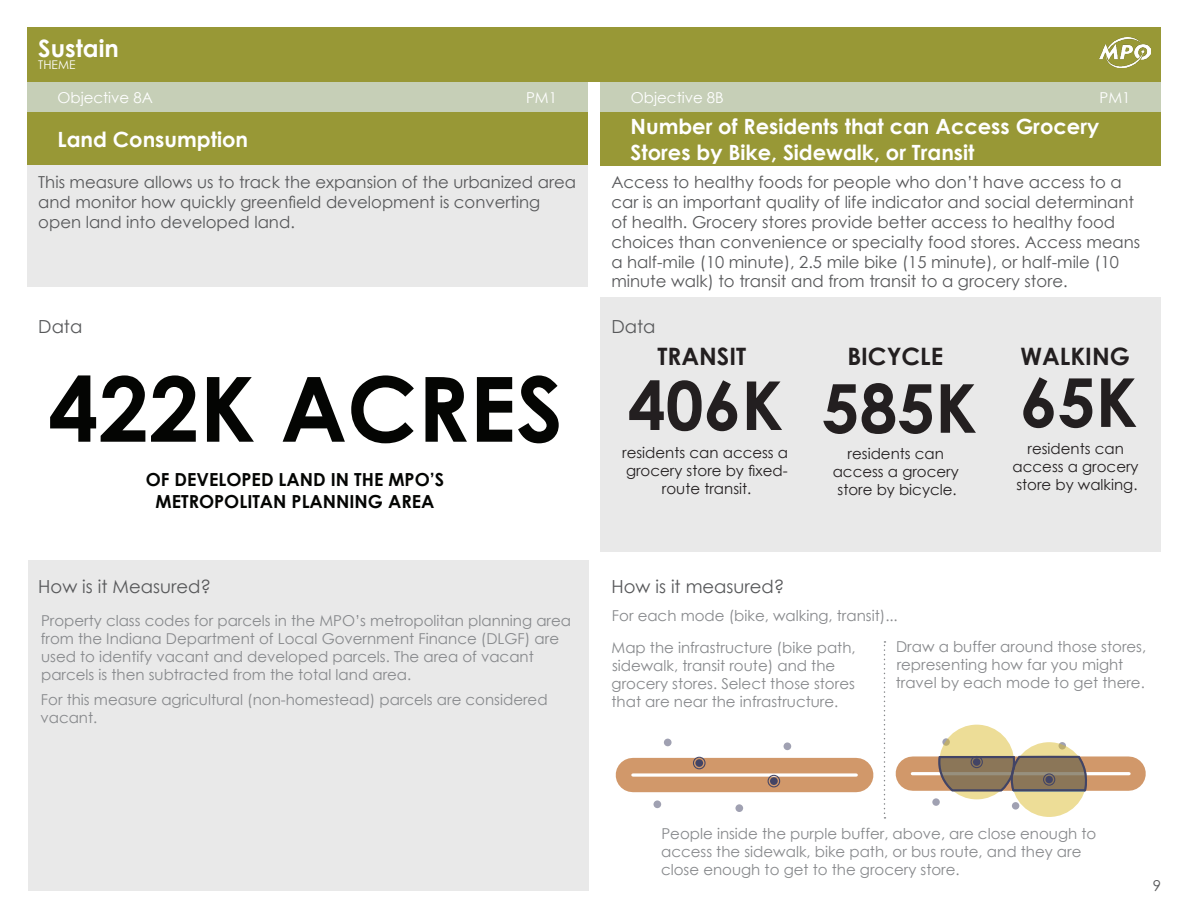
<style>
.page{position:relative;width:1188px;height:918px;background:#fff}
.page>*{position:absolute;margin:0;border:0;box-sizing:border-box;transform-origin:0 0}
.big_number{font:700 90px "Century Gothic";color:#040503}
.t1{font:700 67.5px "Century Gothic";color:#231f20}
.t2{font:700 24px "Century Gothic";color:#231f20}
.t3{font:700 24px "Century Gothic";color:#fff}
.t4{font:700 21px/25.2px "Century Gothic";color:#fff}
.t5{font:700 18px/21.6px "Century Gothic";color:#040503;text-align:center}
.How_is_it_Measured{font:18px "Century Gothic";color:#57585a}
.Data{font:18px "Century Gothic";color:#57585a}
.text_top__1{font:16.5px/19.8px "Century Gothic";color:#57585a}
.Measured_text{font:15px/18px "Century Gothic";color:#87898c}
.t6{font:15px/18px "Century Gothic";color:#231f20;text-align:center}
.t7{font:15px "Century Gothic";color:#fff}
.t8{font:15px "Century Gothic";color:#57585a}
.t9{font:12px "Century Gothic";color:#fff}
</style>
<div class="page">
<div style="left:27px;top:82px;width:561px;height:31px;background:#c6cfb7"></div>
<div style="left:600px;top:82px;width:561px;height:31px;background:#c6cfb7"></div>
<div style="left:27px;top:27px;width:1134px;height:55px;background:#989836"></div>
<div style="left:27px;top:113px;width:561px;height:53px;background:#989836"></div>
<div style="left:600px;top:113px;width:561px;height:53px;background:#989836"></div>
<div style="left:600px;top:297px;width:561px;height:255px;background:#e9e9e9"></div>
<div style="left:27px;top:165px;width:561px;height:121px;background:#e9e9e9"></div>
<div style="left:28px;top:561px;width:561px;height:330px;background:#e9e9e9"></div>
<div style="left:633px;top:758px;width:223px;height:34px;background:#d1986a"></div>
<svg style="left:633px;top:773px;width:223px;height:4px"></svg>
<div style="left:695px;top:759px;width:8px;height:8px;background:#424465;border-radius:50%"></div>
<div style="left:664px;top:739px;width:8px;height:7px;background:#a0a1b2;border-radius:50%"></div>
<div style="left:784px;top:742px;width:7px;height:8px;background:#a0a1b2;border-radius:50%"></div>
<div style="left:770px;top:777px;width:8px;height:8px;background:#424465;border-radius:50%"></div>
<div style="left:735px;top:804px;width:8px;height:8px;background:#a0a1b2;border-radius:50%"></div>
<div style="left:654px;top:800px;width:7px;height:8px;background:#a0a1b2;border-radius:50%"></div>
<div style="left:768px;top:775px;width:12px;height:12px;border:1px solid #424465;border-radius:50%"></div>
<div style="left:693px;top:757px;width:13px;height:12px;border:1px solid #424465;border-radius:50%"></div>
<div style="left:913px;top:756px;width:216px;height:35px;background:#d1986a"></div>
<hr style="left:912px;top:772px;width:217px;height:3px;background:#fff">
<svg style="left:942px;top:738px;width:8px;height:8px"></svg>
<div style="left:1059px;top:742px;width:7px;height:8px;background:#a0a1b2;border-radius:50%"></div>
<div style="left:1012px;top:802px;width:7px;height:8px;background:#a0a1b2;border-radius:50%"></div>
<svg style="left:932px;top:798px;width:8px;height:8px"></svg>
<div style="left:939px;top:725px;width:75px;height:74px;background:#eddd97;border-radius:50%"></div>
<div style="left:1012px;top:742px;width:75px;height:75px;background:#eddd97;border-radius:50%"></div>
<svg style="left:937px;top:755px;width:152px;height:38px;background:#8a7965"></svg>
<div style="left:1045px;top:776px;width:8px;height:7px;background:#424465;border-radius:50%"></div>
<div style="left:1043px;top:773px;width:12px;height:13px;border:1px solid #424465;border-radius:50%"></div>
<svg style="left:884px;top:641px;width:1px;height:178px"></svg>
<img style="left:1099px;top:37px;width:52px;height:31px">
<p class="t3" style="left:38px;top:30px;width:82px">Sustain</p>
<p class="t9" style="left:38px;top:57px;width:39px">THEME</p>
<p class="t7" style="left:57px;top:87px;width:97px">Objective 8A</p>
<p class="t7" style="left:526px;top:87px;width:32px">PM1</p>
<p class="t7" style="left:631px;top:87px;width:94px">Objective 8B</p>
<p class="t7" style="left:1100px;top:87px;width:32px">PM1</p>
<p class="t4" style="left:57px;top:126px;width:192px">Land Consumption</p>
<p class="t4" style="left:631px;top:113px;width:470px">Number of Residents that can Access Grocery<br>Stores by Bike, Sidewalk, or Transit</p>
<p class="text_top__1" style="left:38px;top:172px;width:539px">This measure allows us to track the expansion of the urbanized area and monitor how quickly greenfield development is converting open land into developed land.</p>
<p class="text_top__1" style="left:611px;top:172px;width:530px">Access to healthy foods for people who don’t have access to a car is an important quality of life indicator and social determinant of health. Grocery stores provide better access to healthy food choices than convenience or specialty food stores. Access means a half-mile (10 minute), 2.5 mile bike (15 minute), or half-mile (10 minute walk) to transit and from transit to a grocery store.</p>
<p class="Data" style="left:38px;top:314px;width:46px">Data</p>
<p class="big_number" style="left:48px;top:341px;width:516px">422K ACRES</p>
<p class="t5" style="left:146px;top:468px;width:300px">OF DEVELOPED LAND IN THE MPO’S<br>METROPOLITAN PLANNING AREA</p>
<p class="How_is_it_Measured" style="left:38px;top:574px;width:174px">How is it Measured?</p>
<p class="Measured_text" style="left:41px;top:612px;width:532px">Property class codes for parcels in the MPO’s metropolitan planning area from the Indiana Department of Local Government Finance (DLGF) are used to identify vacant and developed parcels. The area of vacant parcels is then subtracted from the total land area.</p>
<p class="Measured_text" style="left:40px;top:690px;width:509px">For this measure agricultural (non-homestead) parcels are considered vacant.</p>
<p class="Data" style="left:611px;top:314px;width:46px">Data</p>
<p class="t2" style="left:657px;top:338px;width:90px">TRANSIT</p>
<p class="t1" style="left:628px;top:354px;width:157px">406K</p>
<p class="t6" style="left:622px;top:443px;width:168px">residents can access a grocery store by fixed&shy;route transit.</p>
<p class="t2" style="left:847px;top:338px;width:97px">BICYCLE</p>
<p class="t1" style="left:822px;top:357px;width:157px">585K</p>
<p class="t6" style="left:833px;top:444px;width:128px">residents can access a grocery store by bicycle.</p>
<p class="t2" style="left:1021px;top:338px;width:111px">WALKING</p>
<p class="t1" style="left:1020px;top:351px;width:119px">65K</p>
<p class="t6" style="left:1013px;top:439px;width:128px">residents can access a grocery store by walking.</p>
<p class="How_is_it_Measured" style="left:611px;top:574px;width:175px">How is it measured?</p>
<p class="Measured_text" style="left:612px;top:606px;width:287px">For each mode (bike, walking, transit)...</p>
<p class="Measured_text" style="left:612px;top:638px;width:246px">Map the infrastructure (bike path, sidewalk, transit route) and the grocery stores. Select those stores that are near the infrastructure.</p>
<p class="Measured_text" style="left:896px;top:638px;width:252px">Draw a buffer around those stores, representing how far you might travel by each mode to get there.</p>
<p class="Measured_text" style="left:661px;top:825px;width:437px">People inside the purple buffer, above, are close enough to access the sidewalk, bike path, or bus route, and they are close enough to get to the grocery store.</p>
<p class="t8" style="left:1153px;top:875px;width:10px">9</p>
</div>
